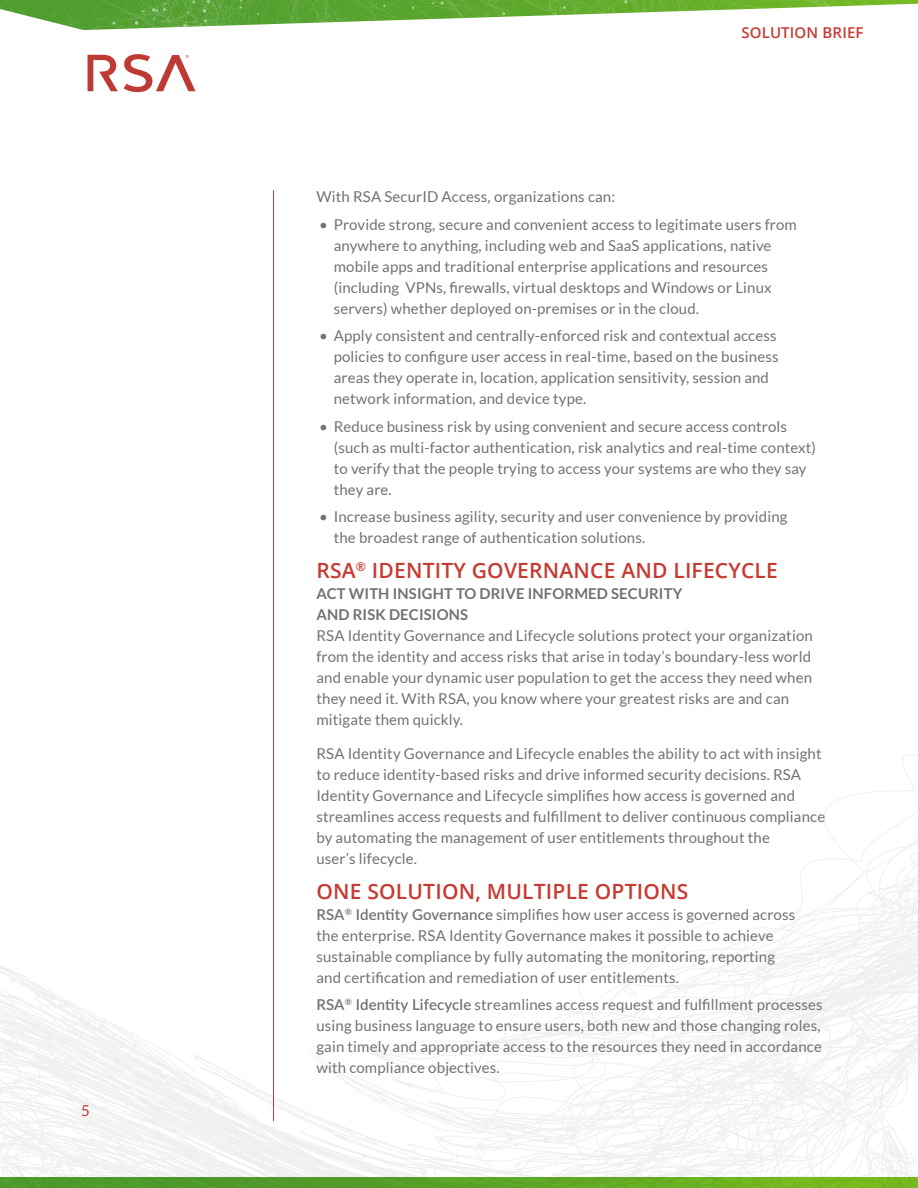
<style>
.page{position:relative;width:918px;height:1188px;background:#fff}
.page>*{position:absolute;margin:0;border:0;box-sizing:border-box;transform-origin:0 0}
.Body_Red_Subhead{font:600 21px "Open Sans";letter-spacing:.01em;color:#c73a32}
.Body_Red_Subhead-2{font:15px/21px "Lato";letter-spacing:.01em;color:#717271}
.t1{font:600 15px "Open Sans";letter-spacing:.01em;color:#c73a32}
.t2{font:15px "Lato";color:#c73a32}
.s1{font-weight:700}
.s2{font-weight:600}
</style>
<div class="page">
<svg style="left:0;top:0;width:918px;height:30px"></svg>
<svg style="left:88px;top:54px;width:108px;height:38px"></svg>
<svg style="left:0;top:754px;width:918px;height:434px"></svg>
<hr style="left:273px;top:190px;width:1px;height:931px;background:#c73a32">
<p class="t2" style="left:81px;top:1103px;width:10px">5</p>
<p class="t1" style="left:741px;top:22px;width:124px">SOLUTION BRIEF</p>
<p class="Body_Red_Subhead-2" style="left:316px;top:186px;width:300px">With RSA SecurID Access, organizations can:</p>
<p class="Body_Red_Subhead-2" style="left:334px;top:214px;width:465px;text-indent:-15px">• Provide strong, secure and convenient access to legitimate users from anywhere to anything, including web and SaaS applications, native mobile apps and traditional enterprise applications and resources (including VPNs, firewalls, virtual desktops and Windows or Linux servers) whether deployed on-premises or in the cloud.</p>
<p class="Body_Red_Subhead-2" style="left:334px;top:325px;width:446px;text-indent:-15px">• Apply consistent and centrally-enforced risk and contextual access policies to configure user access in real-time, based on the business areas they operate in, location, application sensitivity, session and network information, and device type.</p>
<p class="Body_Red_Subhead-2" style="left:334px;top:416px;width:484px;text-indent:-15px">• Reduce business risk by using convenient and secure access controls (such as multi-factor authentication, risk analytics and real-time context) to verify that the people trying to access your systems are who they say they are.</p>
<p class="Body_Red_Subhead-2" style="left:334px;top:506px;width:455px;text-indent:-15px">• Increase business agility, security and user convenience by providing the broadest range of authentication solutions.</p>
<p class="Body_Red_Subhead" style="left:316px;top:556px;width:463px">RSA<sup>®</sup> IDENTITY GOVERNANCE AND LIFECYCLE</p>
<p class="Body_Red_Subhead-2" style="left:316px;top:583px;width:498px"><span class="s1">ACT WITH INSIGHT TO DRIVE INFORMED SECURITY<br>AND RISK DECISIONS<br></span>RSA Identity Governance and Lifecycle solutions protect your organization from the identity and access risks that arise in today’s boundary-less world and enable your dynamic user population to get the access they need when they need it. With RSA, you know where your greatest risks are and can mitigate them quickly.</p>
<p class="Body_Red_Subhead-2" style="left:316px;top:743px;width:510px">RSA Identity Governance and Lifecycle enables the ability to act with insight to reduce identity-based risks and drive informed security decisions. RSA Identity Governance and Lifecycle simplifies how access is governed and streamlines access requests and fulfillment to deliver continuous compliance by automating the management of user entitlements throughout the<br>user’s lifecycle.</p>
<p class="Body_Red_Subhead" style="left:316px;top:877px;width:373px">ONE SOLUTION, MULTIPLE OPTIONS</p>
<p class="Body_Red_Subhead-2" style="left:316px;top:904px;width:480px"><span class="s2">RSA</span><sup>®</sup> <span class="s2">Identity Governance</span> simplifies how user access is governed across the enterprise. RSA Identity Governance makes it possible to achieve sustainable compliance by fully automating the monitoring, reporting and certification and remediation of user entitlements.</p>
<p class="Body_Red_Subhead-2" style="left:316px;top:994px;width:508px"><span class="s2">RSA</span><sup>®</sup> <span class="s2">Identity Lifecycle</span> streamlines access request and fulfillment processes using business language to ensure users, both new and those changing roles, gain timely and appropriate access to the resources they need in accordance with compliance objectives.</p>
</div>
